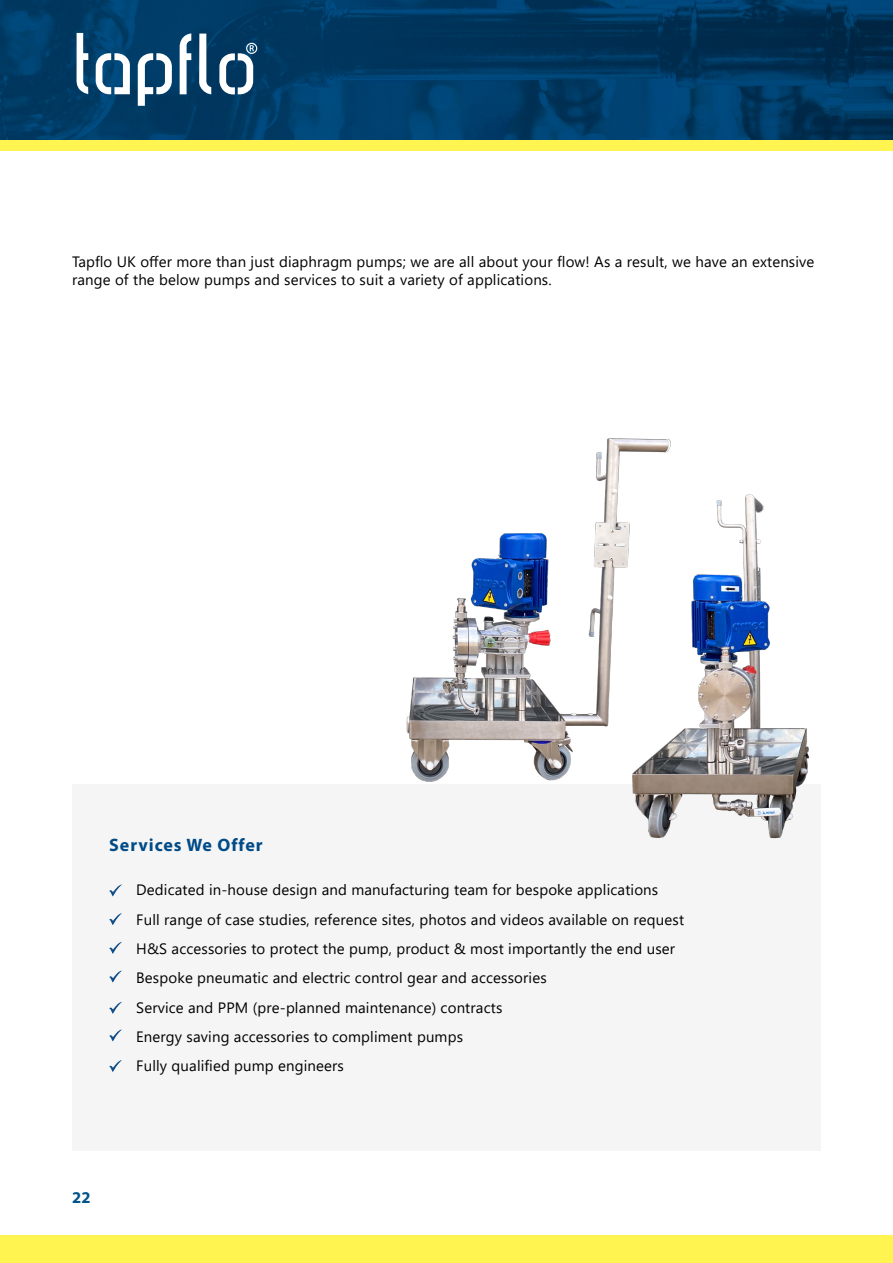
<style>
.page{position:relative;width:893px;height:1263px;background:#fff}
.page>*{position:absolute;margin:0;border:0;box-sizing:border-box;transform-origin:0 0}
.t1{font:700 18px "Myriad Pro";letter-spacing:.05em;color:#004b87}
.t2{font:700 16.5px "Myriad Pro";color:#00548c}
.t3{font:15px/29.2px "Segoe UI";letter-spacing:.01em;color:#000}
</style>
<div class="page">
<svg style="left:0;top:0;width:893px;height:140px;background:#003964"></svg>
<svg style="left:76px;top:33px;width:181px;height:73px"></svg>
<div style="left:0;top:140px;width:893px;height:10px;background:#fff450"></div>
<div style="left:0;top:1235px;width:893px;height:28px;background:#fff450"></div>
<svg style="left:109px;top:884px;width:13px;height:12px"></svg>
<svg style="left:109px;top:913px;width:13px;height:12px"></svg>
<svg style="left:109px;top:942px;width:13px;height:12px"></svg>
<svg style="left:109px;top:970px;width:13px;height:12px"></svg>
<svg style="left:109px;top:1002px;width:13px;height:12px"></svg>
<svg style="left:109px;top:1029px;width:13px;height:12px"></svg>
<svg style="left:109px;top:1060px;width:13px;height:12px"></svg>
<img style="left:632px;top:494px;width:178px;height:346px">
<img style="left:406px;top:438px;width:301px;height:346px">
<p class="t3" style="left:72px;top:252px;width:744px;line-height:18px">Tapflo UK offer more than just diaphragm pumps; we are all about your flow! As a result, we have an extensive range of the below pumps and services to suit a variety of applications.</p>
<p class="t1" style="left:109px;top:833px;width:155px">Services We Offer</p>
<p class="t3" style="left:136px;top:874px;width:549px">Dedicated in-house design and manufacturing team for bespoke applications Full range of case studies, reference sites, photos and videos available on request H&amp;S accessories to protect the pump, product &amp; most importantly the end user Bespoke pneumatic and electric control gear and accessories<br>Service and PPM (pre-planned maintenance) contracts<br>Energy saving accessories to compliment pumps<br>Fully qualified pump engineers</p>
<p class="t2" style="left:72px;top:1187px;width:20px">22</p>
</div>
